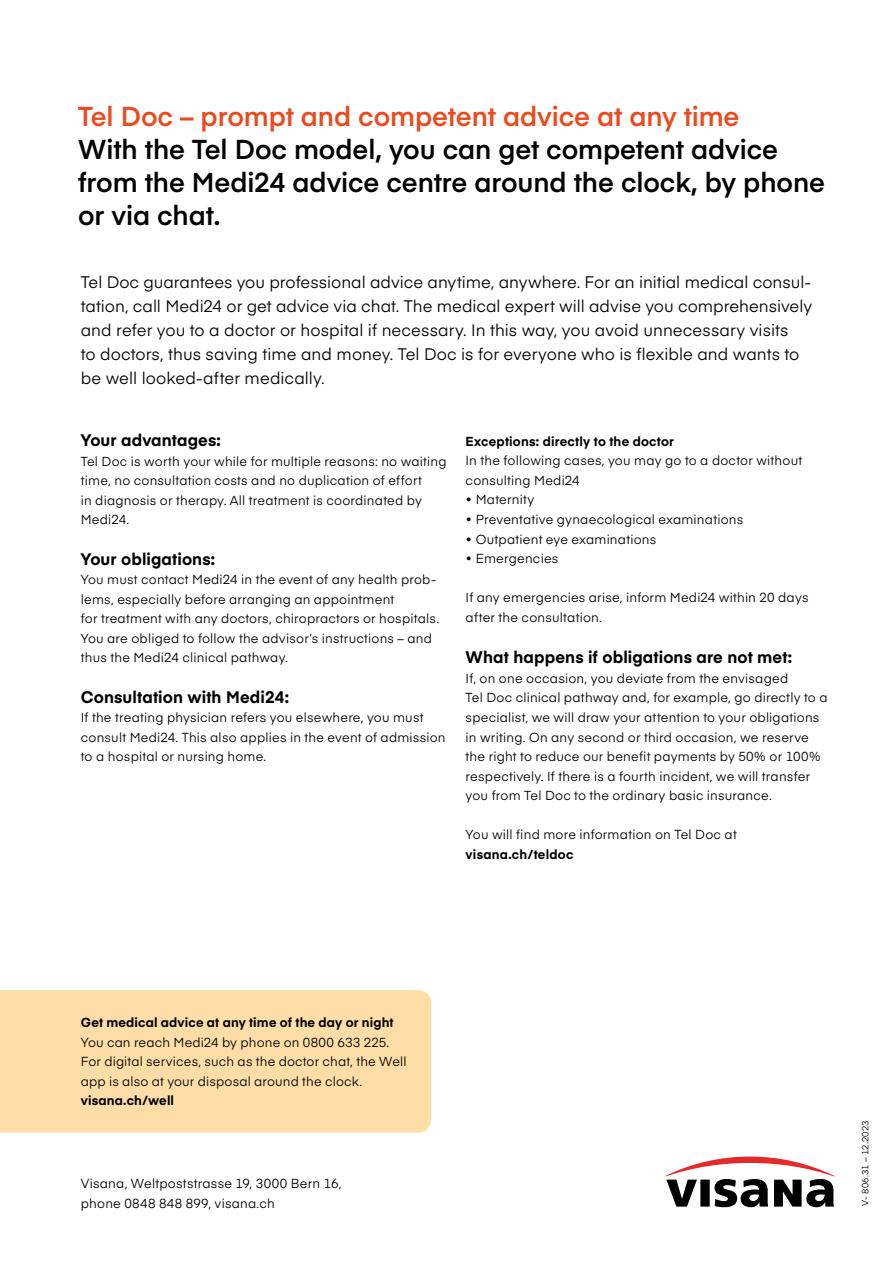
<style>
.page{position:relative;width:893px;height:1263px;background:#fff}
.page>*{position:absolute;margin:0;border:0;box-sizing:border-box;transform-origin:0 0}
.t1{font:600 27px/33px "Eina 03";letter-spacing:-.005em;color:#000}
.t2{font:600 27px "Eina 03";letter-spacing:-.005em;color:#eb4a1d}
.t3{font:16.5px/24px "Eina 03";color:#000}
.t4{font:700 16.5px "Eina 03";letter-spacing:.005em;color:#000}
.t5{font:12.9px/19.5px "Eina 03";letter-spacing:.015em;color:#000}
.t6{font:700 12.9px "Eina 03";letter-spacing:.015em;color:#000}
.t7{font:9px "Eina 03";letter-spacing:.025em;color:#000}
</style>
<div class="page">
<svg style="left:665px;top:1156px;width:169px;height:51px"></svg>
<div style="left:0;top:990px;width:431px;height:143px;background:#fedda7"></div>
<h1 class="t2" style="left:78px;top:96px;width:663px">Tel Doc – prompt and competent advice at any time</h1>
<h1 class="t1" style="left:78px;top:131px;width:748px">With the Tel Doc model, you can get competent advice from the Medi24 advice centre around the clock, by phone or via chat.</h1>
<p class="t3" style="left:81px;top:269px;width:733px">Tel Doc guarantees you professional advice anytime, anywhere. For an initial medical consul&shy;tation, call Medi24 or get advice via chat. The medical expert will advise you comprehensively and refer you to a doctor or hospital if necessary. In this way, you avoid unnecessary visits<br>to doctors, thus saving time and money. Tel Doc is for everyone who is flexible and wants to be well looked-after medically.</p>
<p class="t4" style="left:81px;top:428px;width:142px">Your advantages:</p>
<p class="t5" style="left:81px;top:450px;width:367px">Tel Doc is worth your while for multiple reasons: no waiting time, no consultation costs and no duplication of effort<br>in diagnosis or therapy. All treatment is coordinated by Medi24.</p>
<p class="t4" style="left:81px;top:546px;width:136px">Your obligations:</p>
<p class="t5" style="left:81px;top:569px;width:360px">You must contact Medi24 in the event of any health prob&shy;lems, especially before arranging an appointment<br>for treatment with any doctors, chiropractors or hospitals.<br>You are obliged to follow the advisor’s instructions – and thus the Medi24 clinical pathway.</p>
<p class="t4" style="left:81px;top:684px;width:210px">Consultation with Medi24:</p>
<p class="t5" style="left:81px;top:707px;width:366px">If the treating physician refers you elsewhere, you must consult Medi24. This also applies in the event of admission to a hospital or nursing home.</p>
<p class="t6" style="left:466px;top:432px;width:210px">Exceptions: directly to the doctor</p>
<p class="t5" style="left:466px;top:450px;width:338px">In the following cases, you may go to a doctor without consulting Medi24</p>
<p class="t5" style="left:466px;top:489px;width:70px">• Maternity</p>
<p class="t5" style="left:466px;top:509px;width:279px">• Preventative gynaecological examinations</p>
<p class="t5" style="left:466px;top:528px;width:192px">• Outpatient eye examinations</p>
<p class="t5" style="left:466px;top:548px;width:94px">• Emergencies</p>
<p class="t5" style="left:466px;top:587px;width:344px">If any emergencies arise, inform Medi24 within 20 days after the consultation.</p>
<p class="t4" style="left:466px;top:645px;width:328px">What happens if obligations are not met:</p>
<p class="t5" style="left:466px;top:668px;width:363px">If, on one occasion, you deviate from the envisaged<br>Tel Doc clinical pathway and, for example, go directly to a specialist, we will draw your attention to your obligations in writing. On any second or third occasion, we reserve the right to reduce our benefit payments by 50% or 100% respectively. If there is a fourth incident, we will transfer you from Tel Doc to the ordinary basic insurance.</p>
<p class="t5" style="left:466px;top:824px;width:273px">You will find more information on Tel Doc at</p>
<p class="t6" style="left:466px;top:844px;width:109px">visana.ch/teldoc</p>
<p class="t6" style="left:81px;top:1013px;width:314px">Get medical advice at any time of the day or night</p>
<p class="t5" style="left:81px;top:1031px;width:327px">You can reach Medi24 by phone on 0800 633 225.<br>For digital services, such as the doctor chat, the Well app is also at your disposal around the clock.</p>
<p class="t6" style="left:81px;top:1091px;width:95px">visana.ch/well</p>
<p class="t5" style="left:81px;top:1173px;width:262px">Visana, Weltpoststrasse 19, 3000 Bern 16, phone 0848 848 899, visana.ch</p>
<p class="t7" style="left:858px;top:1206px;width:87px;rotate:-90deg">V- 806.31 – 12.2023</p>
</div>
